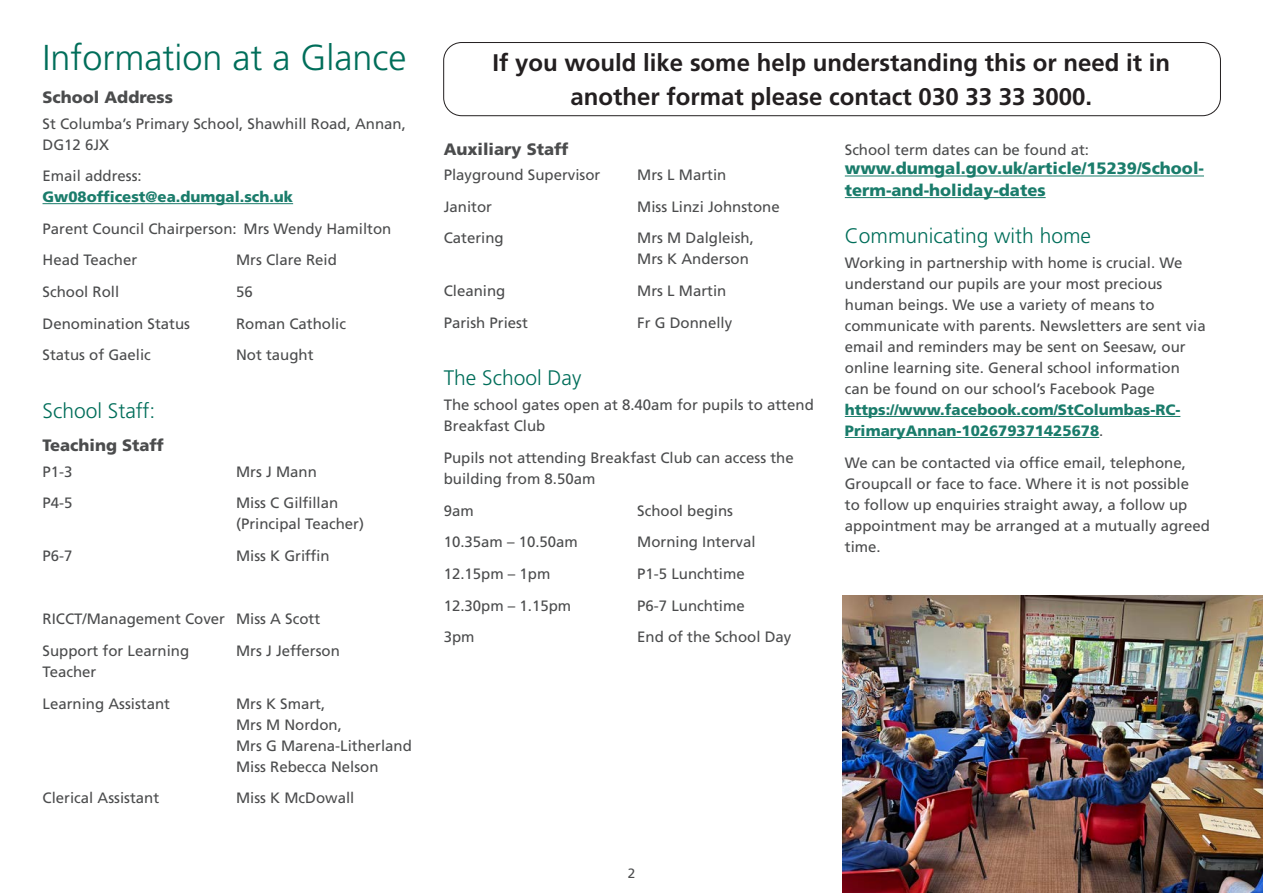
<style>
.page{position:relative;width:1263px;height:893px;background:#fff}
.page>*{position:absolute;margin:0;border:0;box-sizing:border-box;transform-origin:0 0}
.t1{font:300 36px "Frutiger LT Pro";color:#006e5a}
.t2{font:700 24px/34.5px "Frutiger LT Pro";color:#231f20;text-align:center}
.t3{font:300 21px "Frutiger LT Pro";color:#006e5a}
.t4{font:900 16.5px/21.6px "Frutiger LT Pro";color:#1a7c6b}
.Sub_heading_1{font:900 16.5px "Frutiger LT Pro";color:#4b4c4d}
.Body{font:15px/21px "Frutiger LT Pro";color:#4b4c4d}
.Body-2{font:900 15px/21px "Frutiger LT Pro";color:#1a7c6b}
.t5{font:13.5px "Frutiger LT Pro";color:#4b4c4d}
.s1{font-weight:400;color:#4b4c4d}
.s2{font-weight:900;color:#1a7c6b}
</style>
<div class="page">
<img style="left:842px;top:595px;width:421px;height:298px">
<hr style="left:43px;top:203px;width:250px;height:1px;background:#1a7c6b">
<hr style="left:845px;top:176px;width:359px;height:1px;background:#1a7c6b">
<hr style="left:845px;top:197px;width:201px;height:1px;background:#1a7c6b">
<hr style="left:845px;top:416px;width:335px;height:1px;background:#1a7c6b">
<hr style="left:845px;top:437px;width:254px;height:1px;background:#1a7c6b">
<div style="left:443px;top:42px;width:778px;height:74px;border:1px solid #231f20;border-radius:18px"></div>
<h2 class="t1" style="left:43px;top:36px;width:365px">Information at a Glance</h2>
<h3 class="Sub_heading_1" style="left:43px;top:88px;width:132px">School Address</h3>
<p class="Body" style="left:43px;top:113px;width:365px">St Columba’s Primary School, Shawhill Road, Annan,<br>DG12 6JX</p>
<p class="Body-2" style="left:43px;top:165px;width:252px"><span class="s1">Email address:<br></span>Gw08officest@ea.dumgal.sch.uk</p>
<p class="Body" style="left:43px;top:218px;width:350px">Parent Council Chairperson: Mrs Wendy Hamilton</p>
<p class="Body" style="left:43px;top:250px;width:96px">Head Teacher</p>
<p class="Body" style="left:236px;top:250px;width:102px">Mrs Clare Reid</p>
<p class="Body" style="left:43px;top:281px;width:78px">School Roll</p>
<p class="Body" style="left:236px;top:281px;width:18px">56</p>
<p class="Body" style="left:43px;top:313px;width:149px">Denomination Status</p>
<p class="Body" style="left:236px;top:313px;width:112px">Roman Catholic</p>
<p class="Body" style="left:43px;top:345px;width:110px">Status of Gaelic</p>
<p class="Body" style="left:236px;top:345px;width:79px">Not taught</p>
<h2 class="t3" style="left:43px;top:398px;width:114px">School Staff:</h2>
<h3 class="Sub_heading_1" style="left:43px;top:436px;width:123px">Teaching Staff</h3>
<p class="Body" style="left:43px;top:461px;width:32px">P1-3</p>
<p class="Body" style="left:236px;top:461px;width:82px">Mrs J Mann</p>
<p class="Body" style="left:43px;top:493px;width:32px">P4-5</p>
<p class="Body" style="left:236px;top:493px;width:130px">Miss C Gilfillan (Principal Teacher)</p>
<p class="Body" style="left:43px;top:545px;width:32px">P6-7</p>
<p class="Body" style="left:236px;top:545px;width:95px">Miss K Griffin</p>
<p class="Body" style="left:43px;top:609px;width:279px">RICCT/Management Cover Miss A Scott</p>
<p class="Body" style="left:43px;top:640px;width:148px">Support for Learning</p>
<p class="Body" style="left:236px;top:640px;width:105px">Mrs J Jefferson</p>
<p class="Body" style="left:43px;top:661px;width:55px">Teacher</p>
<p class="Body" style="left:43px;top:693px;width:129px">Learning Assistant</p>
<p class="Body" style="left:236px;top:693px;width:177px">Mrs K Smart,<br>Mrs M Nordon,<br>Mrs G Marena-Litherland<br>Miss Rebecca Nelson</p>
<p class="Body" style="left:43px;top:787px;width:118px">Clerical Assistant</p>
<p class="Body" style="left:236px;top:787px;width:120px">Miss K McDowall</p>
<p class="t2" style="left:493px;top:45px;width:679px">If you would like some help understanding this or need it in another format please contact 030 33 33 3000.</p>
<h3 class="Sub_heading_1" style="left:444px;top:139px;width:126px">Auxiliary Staff</h3>
<p class="Body" style="left:444px;top:165px;width:158px">Playground Supervisor</p>
<p class="Body" style="left:637px;top:165px;width:91px">Mrs L Martin</p>
<p class="Body" style="left:444px;top:196px;width:50px">Janitor</p>
<p class="Body" style="left:637px;top:196px;width:144px">Miss Linzi Johnstone</p>
<p class="Body" style="left:444px;top:228px;width:62px">Catering</p>
<p class="Body" style="left:637px;top:228px;width:118px">Mrs M Dalgleish,<br>Mrs K Anderson</p>
<p class="Body" style="left:444px;top:280px;width:63px">Cleaning</p>
<p class="Body" style="left:637px;top:280px;width:91px">Mrs L Martin</p>
<p class="Body" style="left:444px;top:312px;width:86px">Parish Priest</p>
<p class="Body" style="left:637px;top:312px;width:97px">Fr G Donnelly</p>
<h2 class="t3" style="left:444px;top:366px;width:139px">The School Day</h2>
<p class="Body" style="left:444px;top:395px;width:372px">The school gates open at 8.40am for pupils to attend<br>Breakfast Club</p>
<p class="Body" style="left:444px;top:447px;width:352px">Pupils not attending Breakfast Club can access the building from 8.50am</p>
<p class="Body" style="left:444px;top:500px;width:32px">9am</p>
<p class="Body" style="left:637px;top:500px;width:97px">School begins</p>
<p class="Body" style="left:444px;top:532px;width:136px">10.35am – 10.50am</p>
<p class="Body" style="left:637px;top:532px;width:120px">Morning Interval</p>
<p class="Body" style="left:444px;top:563px;width:108px">12.15pm – 1pm</p>
<p class="Body" style="left:637px;top:563px;width:109px">P1-5 Lunchtime</p>
<p class="Body" style="left:444px;top:595px;width:129px">12.30pm – 1.15pm</p>
<p class="Body" style="left:637px;top:595px;width:109px">P6-7 Lunchtime</p>
<p class="Body" style="left:444px;top:626px;width:32px">3pm</p>
<p class="Body" style="left:637px;top:626px;width:156px">End of the School Day</p>
<p class="Body" style="left:845px;top:139px;width:246px">School term dates can be found at:</p>
<p class="t4" style="left:845px;top:158px;width:361px">www.dumgal.gov.uk/article/15239/School&shy;term-and-holiday-dates</p>
<h2 class="t3" style="left:845px;top:223px;width:248px">Communicating with home</h2>
<p class="Body" style="left:845px;top:252px;width:362px">Working in partnership with home is crucial. We understand our pupils are your most precious human beings. We use a variety of means to communicate with parents. Newsletters are sent via email and reminders may be sent on Seesaw, our online learning site. General school information can be found on our school’s Facebook Page <span class="s2">https://www.facebook.com/StColumbas-RC-PrimaryAnnan-102679371425678</span>.</p>
<p class="Body" style="left:845px;top:452px;width:367px">We can be contacted via office email, telephone, Groupcall or face to face. Where it is not possible<br>to follow up enquiries straight away, a follow up appointment may be arranged at a mutually agreed time.</p>
<p class="t5" style="left:628px;top:865px;width:9px">2</p>
</div>
